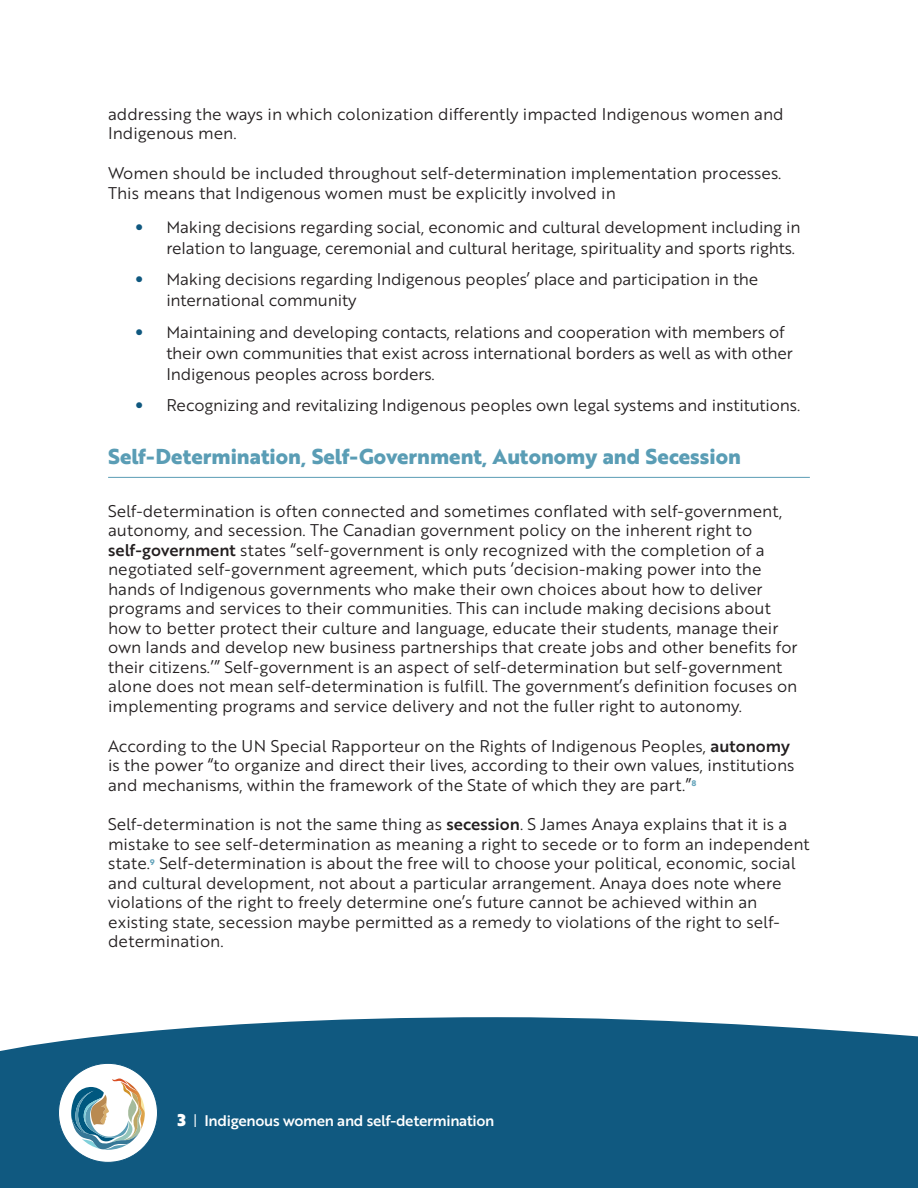
<style>
.page{position:relative;width:918px;height:1188px;background:#fff}
.page>*{position:absolute;margin:0;border:0;box-sizing:border-box;transform-origin:0 0}
.NWAC_UNDA_H2{font:700 21px "Brother 1816 Extra";color:#5a9db5}
.Body_text_left_just{font:16.5px/19.5px "Brother 1816 Book";color:#231f20}
.t1{font:15px "Brother 1816 Medium";letter-spacing:-.02em;color:#fff}
.s1{font-family:"Avenir Next";color:#0f587f}
.s2{font-family:"Brother 1816 Medium"}
.s3{font-family:"Brother 1816 Black";font-size:16.5px}
.s4{font-family:"Brother 1816 Book"}
</style>
<div class="page">
<div style="left:0;top:1017px;width:918px;height:171px;background:#105980"></div>
<div style="left:59px;top:1063px;width:98px;height:99px;background:#fff;border-radius:50%"></div>
<svg style="left:71px;top:1079px;width:74px;height:71px"></svg>
<hr style="left:108px;top:477px;width:702px;height:1px;background:#5a9db5">
<p class="Body_text_left_just" style="left:108px;top:104px;width:677px">addressing the ways in which colonization differently impacted Indigenous women and<br>Indigenous men.</p>
<p class="Body_text_left_just" style="left:108px;top:163px;width:675px">Women should be included throughout self-determination implementation processes.<br>This means that Indigenous women must be explicitly involved in</p>
<p class="Body_text_left_just" style="left:166px;top:215px;width:636px;line-height:21px;text-indent:-31px"><span class="s1">•</span> Making decisions regarding social, economic and cultural development including in relation to language, ceremonial and cultural heritage, spirituality and sports rights.</p>
<p class="Body_text_left_just" style="left:166px;top:268px;width:594px;line-height:21px;text-indent:-31px"><span class="s1">•</span> Making decisions regarding Indigenous peoples’ place and participation in the international community</p>
<p class="Body_text_left_just" style="left:166px;top:320px;width:628px;line-height:21px;text-indent:-31px"><span class="s1">•</span> Maintaining and developing contacts, relations and cooperation with members of their own communities that exist across international borders as well as with other<br>Indigenous peoples across borders.</p>
<p class="Body_text_left_just" style="left:135px;top:395px;width:667px"><span class="s1">•</span> Recognizing and revitalizing Indigenous peoples own legal systems and institutions.</p>
<p class="NWAC_UNDA_H2" style="left:108px;top:440px;width:634px">Self-Determination, Self-Government, Autonomy and Secession</p>
<p class="Body_text_left_just" style="left:108px;top:500px;width:691px">Self-determination is often connected and sometimes conflated with self-government, autonomy, and secession. The Canadian government policy on the inherent right to <span class="s2">self-government</span> states “self-government is only recognized with the completion of a negotiated self-government agreement, which puts ‘decision-making power into the hands of Indigenous governments who make their own choices about how to deliver programs and services to their communities. This can include making decisions about how to better protect their culture and language, educate their students, manage their own lands and develop new business partnerships that create jobs and other benefits for their citizens.’” Self-government is an aspect of self-determination but self-government alone does not mean self-determination is fulfill. The government’s definition focuses on implementing programs and service delivery and not the fuller right to autonomy.</p>
<p class="Body_text_left_just" style="left:108px;top:735px;width:688px">According to the UN Special Rapporteur on the Rights of Indigenous Peoples, <span class="s2">autonomy </span>is the power “to organize and direct their lives, according to their own values, institutions and mechanisms, within the framework of the State of which they are part.”<sup>8</sup></p>
<p class="Body_text_left_just" style="left:108px;top:814px;width:703px">Self-determination is not the same thing as <span class="s2">secession</span>. S James Anaya explains that it is a mistake to see self-determination as meaning a right to secede or to form an independent state.<sup>9</sup> Self-determination is about the free will to choose your political, economic, social and cultural development, not about a particular arrangement. Anaya does note where violations of the right to freely determine one’s future cannot be achieved within an existing state, secession maybe permitted as a remedy to violations of the right to self&shy;determination.</p>
<p class="t1" style="left:177px;top:1110px;width:318px"><span class="s3">3</span> <span class="s4">|</span> Indigenous women and self-determination</p>
</div>
